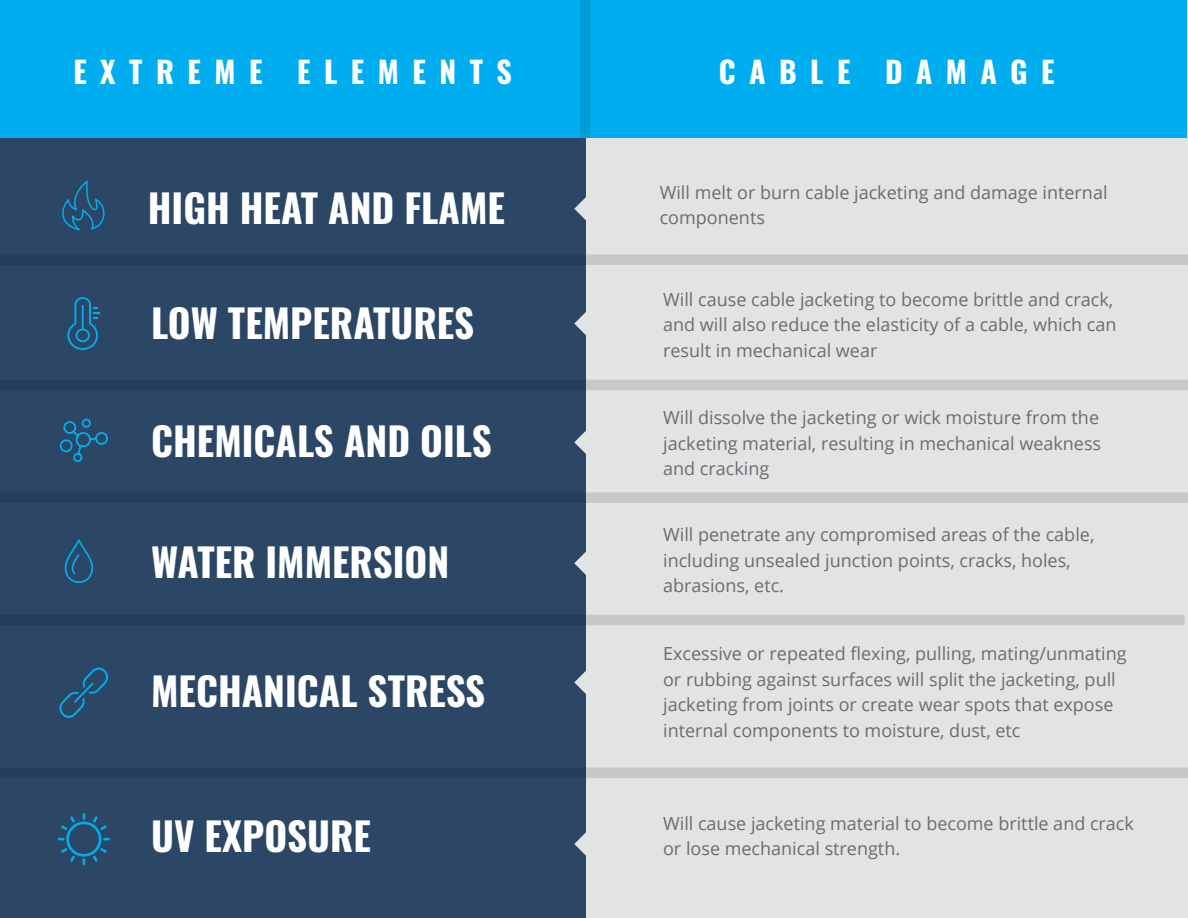
<style>
.page{position:relative;width:1188px;height:918px;background:#fff}
.page>*{position:absolute;margin:0;border:0;box-sizing:border-box;transform-origin:0 0}
.t1{font:700 39px "Oswald";color:#fff}
.t2{font:700 30px "Oswald";letter-spacing:.45em;color:#fff}
.t3{font:18px/25.5px "Open Sans";color:#6b6c6f}
</style>
<div class="page">
<div style="left:389px;top:0;width:799px;height:918px;background:#e2e3e4"></div>
<div style="left:0;top:0;width:585px;height:918px;background:#2c4765"></div>
<svg style="left:0;top:380px;width:1188px;height:10px;fill:#c6c8ca"></svg>
<svg style="left:0;top:254px;width:1188px;height:11px;fill:#c6c8ca"></svg>
<svg style="left:0;top:492px;width:1188px;height:11px;fill:#c6c8ca"></svg>
<svg style="left:0;top:615px;width:1185px;height:10px;fill:#c6c8ca"></svg>
<svg style="left:0;top:767px;width:1188px;height:11px;fill:#c6c8ca"></svg>
<svg style="left:62px;top:181px;width:43px;height:49px"></svg>
<svg style="left:67px;top:297px;width:33px;height:53px"></svg>
<svg style="left:64px;top:539px;width:29px;height:44px"></svg>
<svg style="left:59px;top:418px;width:49px;height:44px"></svg>
<svg style="left:58px;top:813px;width:52px;height:52px"></svg>
<svg style="left:59px;top:668px;width:49px;height:50px"></svg>
<svg style="left:574px;top:189px;width:12px;height:39px"></svg>
<svg style="left:574px;top:304px;width:12px;height:39px"></svg>
<svg style="left:574px;top:423px;width:12px;height:39px"></svg>
<svg style="left:574px;top:544px;width:12px;height:39px"></svg>
<svg style="left:574px;top:663px;width:12px;height:39px"></svg>
<svg style="left:574px;top:824px;width:12px;height:40px"></svg>
<div style="left:1px;top:0;width:1186px;height:137px;background:#00aeef"></div>
<div style="left:580px;top:0;width:11px;height:137px;background:#009dd8"></div>
<h2 class="t2" style="left:73px;top:56px;width:440px">EXTREME ELEMENTS</h2>
<h2 class="t2" style="left:719px;top:56px;width:337px">CABLE DAMAGE</h2>
<h1 class="t1" style="left:148px;top:188px;width:359px">HIGH HEAT AND FLAME</h1>
<p class="t3" style="left:660px;top:179px;width:449px">Will melt or burn cable jacketing and damage internal components</p>
<h1 class="t1" style="left:151px;top:302px;width:325px">LOW TEMPERATURES</h1>
<h1 class="t1" style="left:151px;top:421px;width:342px">CHEMICALS AND OILS</h1>
<h1 class="t1" style="left:151px;top:542px;width:300px">WATER IMMERSION</h1>
<h1 class="t1" style="left:151px;top:670px;width:336px">MECHANICAL STRESS</h1>
<h1 class="t1" style="left:151px;top:815px;width:221px">UV EXPOSURE</h1>
<p class="t3" style="left:663px;top:286px;width:455px">Will cause cable jacketing to become brittle and crack, and will also reduce the elasticity of a cable, which can result in mechanical wear</p>
<p class="t3" style="left:663px;top:404px;width:440px;text-align:justify">Will dissolve the jacketing or wick moisture from the jacketing material, resulting in mechanical weakness and cracking</p>
<p class="t3" style="left:663px;top:521px;width:433px">Will penetrate any compromised areas of the cable, including unsealed junction points, cracks, holes, abrasions, etc.</p>
<p class="t3" style="left:663px;top:640px;width:465px">Excessive or repeated flexing, pulling, mating/unmating or rubbing against surfaces will split the jacketing, pull jacketing from joints or create wear spots that expose internal components to moisture, dust, etc</p>
<p class="t3" style="left:663px;top:810px;width:472px">Will cause jacketing material to become brittle and crack or lose mechanical strength.</p>
</div>
